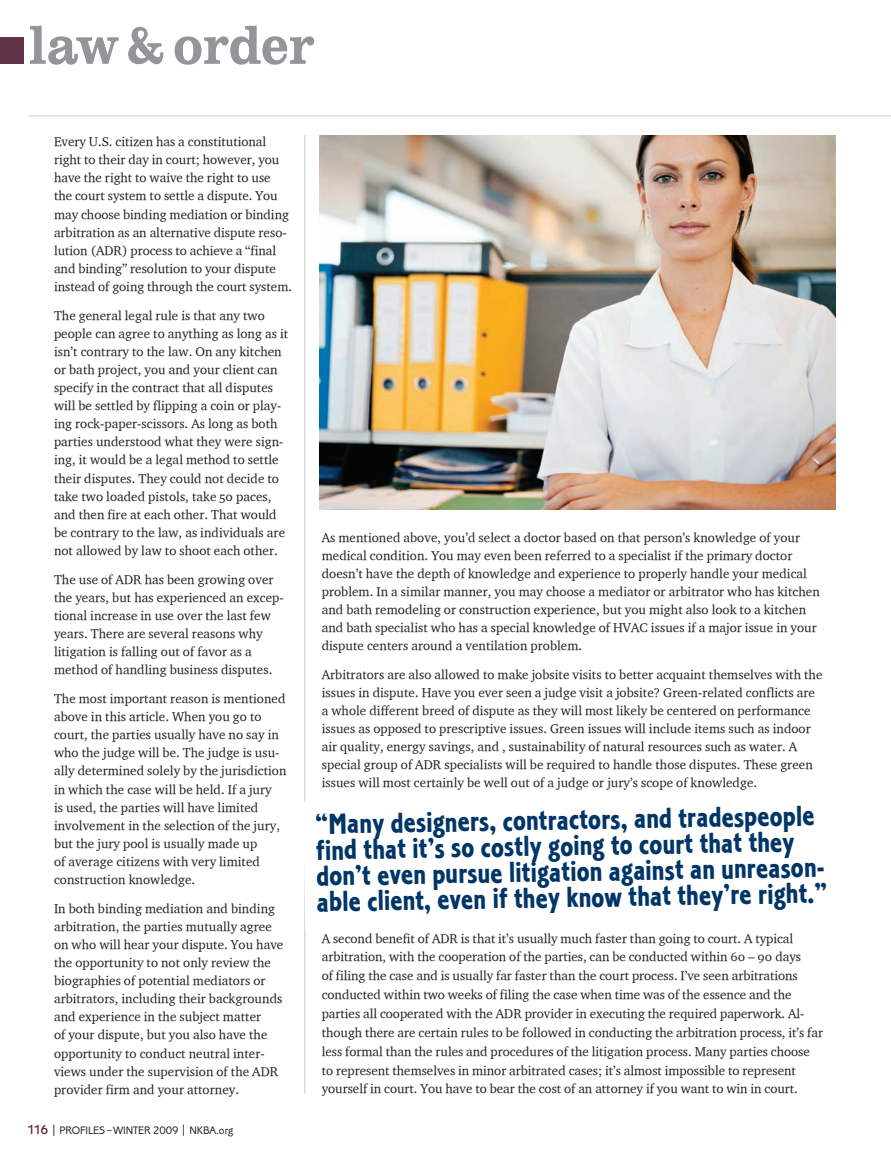
<style>
.page{position:relative;width:891px;height:1161px;background:#fff}
.page>*{position:absolute;margin:0;border:0;box-sizing:border-box;transform-origin:0 0}
.t1{font:500 55.5px "Impressum EF";color:#939598}
.t2{font:30px/25.8px "Corinthian Bold Condensed Let Plain";color:#003667}
.t3{font:13.2px/18.1px "Charter OSITCTT";letter-spacing:.005em;color:#231f20}
.t4{font:300 11.25px "Corinthian EF";letter-spacing:-.01em;color:#231f20}
.s1{font-weight:500;font-size:13.5px;color:#603348}
.s2{font-size:10.5px}
</style>
<div class="page">
<hr style="left:28px;top:116px;width:863px;height:1px;background:#c7c8ca">
<hr style="left:304px;top:135px;width:1px;height:959px;background:#c7c8ca">
<div style="left:0;top:37px;width:23px;height:27px;background:#603348"></div>
<img style="left:320px;top:135px;width:516px;height:375px">
<p class="t1" style="left:29px;top:14px;width:287px">law &amp; order</p>
<p class="t3" style="left:54px;top:132px;width:240px">Every U.S. citizen has a constitutional right to their day in court; however, you have the right to waive the right to use the court system to settle a dispute. You may choose binding mediation or binding arbitration as an alternative dispute reso&shy;lution (ADR) process to achieve a “final and binding” resolution to your dispute instead of going through the court system.</p>
<p class="t3" style="left:54px;top:306px;width:236px">The general legal rule is that any two people can agree to anything as long as it isn’t contrary to the law. On any kitchen or bath project, you and your client can specify in the contract that all disputes will be settled by flipping a coin or play&shy;ing rock-paper-scissors. As long as both parties understood what they were sign&shy;ing, it would be a legal method to settle their disputes. They could not decide to take two loaded pistols, take 50 paces, and then fire at each other. That would be contrary to the law, as individuals are not allowed by law to shoot each other.</p>
<p class="t3" style="left:54px;top:570px;width:231px">The use of ADR has been growing over the years, but has experienced an excep&shy;tional increase in use over the last few years. There are several reasons why litigation is falling out of favor as a method of handling business disputes.</p>
<p class="t3" style="left:54px;top:689px;width:234px">The most important reason is mentioned above in this article. When you go to court, the parties usually have no say in who the judge will be. The judge is usu&shy;ally determined solely by the jurisdiction in which the case will be held. If a jury<br>is used, the parties will have limited involvement in the selection of the jury, but the jury pool is usually made up<br>of average citizens with very limited construction knowledge.</p>
<p class="t3" style="left:54px;top:899px;width:231px">In both binding mediation and binding arbitration, the parties mutually agree on who will hear your dispute. You have the opportunity to not only review the biographies of potential mediators or arbitrators, including their backgrounds and experience in the subject matter<br>of your dispute, but you also have the opportunity to conduct neutral inter&shy;views under the supervision of the ADR provider firm and your attorney.</p>
<p class="t4" style="left:27px;top:1124px;width:208px"><span class="s1">116</span> | PROFILES<span class="s2">–</span>WINTER 2009 | NKBA.org</p>
<p class="t3" style="left:322px;top:528px;width:500px">As mentioned above, you’d select a doctor based on that person’s knowledge of your medical condition. You may even been referred to a specialist if the primary doctor doesn’t have the depth of knowledge and experience to properly handle your medical problem. In a similar manner, you may choose a mediator or arbitrator who has kitchen and bath remodeling or construction experience, but you might also look to a kitchen and bath specialist who has a special knowledge of HVAC issues if a major issue in your dispute centers around a ventilation problem.</p>
<p class="t3" style="left:322px;top:665px;width:502px">Arbitrators are also allowed to make jobsite visits to better acquaint themselves with the issues in dispute. Have you ever seen a judge visit a jobsite? Green-related conflicts are a whole different breed of dispute as they will most likely be centered on performance issues as opposed to prescriptive issues. Green issues will include items such as indoor air quality, energy savings, and , sustainability of natural resources such as water. A special group of ADR specialists will be required to handle those disputes. These green issues will most certainly be well out of a judge or jury’s scope of knowledge.</p>
<p class="t2" style="left:315px;top:811px;width:512px;rotate:-1deg">“Many designers, contractors, and tradespeople f ind that it’s so costly going to court that they don’t even pursue litigation against an unreason&shy;able client, even if they know that they’re right.”</p>
<p class="t3" style="left:322px;top:928px;width:503px;line-height:18.9px">A second benefit of ADR is that it’s usually much faster than going to court. A typical arbitration, with the cooperation of the parties, can be conducted within 60 – 90 days<br>of filing the case and is usually far faster than the court process. I’ve seen arbitrations conducted within two weeks of filing the case when time was of the essence and the parties all cooperated with the ADR provider in executing the required paperwork. Al&shy;though there are certain rules to be followed in conducting the arbitration process, it’s far less formal than the rules and procedures of the litigation process. Many parties choose to represent themselves in minor arbitrated cases; it’s almost impossible to represent yourself in court. You have to bear the cost of an attorney if you want to win in court.</p>
</div>
